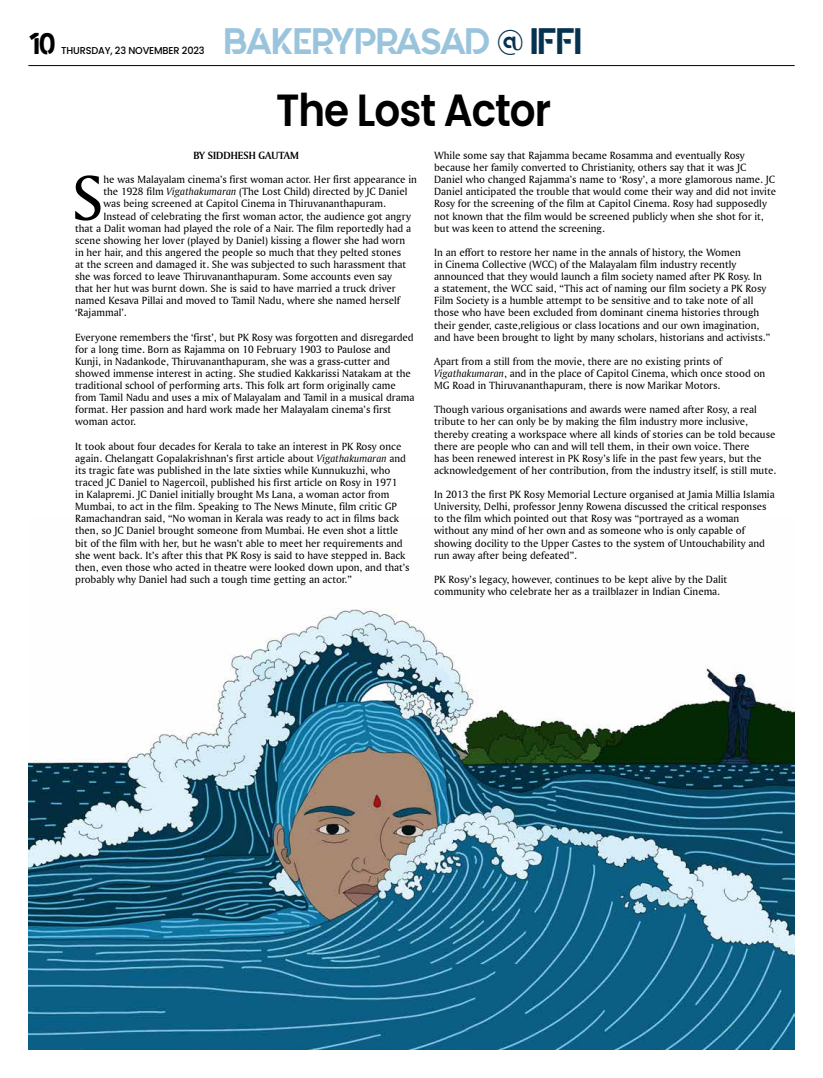
<style>
.page{position:relative;width:823px;height:1078px;background:#fff}
.page>*{position:absolute;margin:0;border:0;box-sizing:border-box;transform-origin:0 0}
.t1{font:66.4px "Amerigo BT Roman A";color:#000}
.t2{font:600 45px "Poppins";letter-spacing:-.025em;color:#000;scale:.9 1}
.t3{font:36.7px "Quantify";letter-spacing:-.01em;color:#9ac4dc;scale:.95 1}
.t4{font:30px "Quantify";color:#000}
.t5{font:11px/12.1px "Amerigo BT Roman A";color:#000}
.t6{font:11px "Amerigo BT Bold A";color:#000}
.t7{font:500 10px "Poppins";letter-spacing:-.015em;color:#000}
.s1{color:#05324f}
.s2{font-family:"Amerigo BT Italic A"}
</style>
<div class="page">
<hr style="left:28px;top:65px;width:766px;height:1px;background:#000">
<img style="left:28px;top:608px;width:766px;height:441px">
<h3 class="t4" style="left:28px;top:27px;width:29px">10</h3>
<p class="t7" style="left:61px;top:45px;width:145px">THURSDAY, 23 NOVEMBER 2023</p>
<h3 class="t3" style="left:224px;top:20px;width:377px">BAKERYPRASAD <span class="s1">@ IFFI</span></h3>
<h2 class="t2" style="left:276px;top:84px;width:307px">The Lost Actor</h2>
<p class="t6" style="left:193px;top:148px;width:107px">BY SIDDHESH GAUTAM</p>
<h1 class="t1" style="left:71px;top:157px;width:34px">S</h1>
<p class="t5" style="left:103px;top:173px;width:315px">he was Malayalam cinema’s first woman actor. Her first appearance in</p>
<p class="t5" style="left:103px;top:185px;width:305px">the 1928 film <span class="s2">Vigathakumaran</span> (The Lost Child) directed by JC Daniel</p>
<p class="t5" style="left:103px;top:197px;width:284px">was being screened at Capitol Cinema in Thiruvananthapuram.</p>
<p class="t5" style="left:103px;top:209px;width:309px">Instead of celebrating the first woman actor, the audience got angry</p>
<p class="t5" style="left:75px;top:222px;width:337px">that a Dalit woman had played the role of a Nair. The film reportedly had a</p>
<p class="t5" style="left:75px;top:234px;width:331px">scene showing her lover (played by Daniel) kissing a flower she had worn</p>
<p class="t5" style="left:75px;top:246px;width:327px">in her hair, and this angered the people so much that they pelted stones</p>
<p class="t5" style="left:75px;top:258px;width:332px">at the screen and damaged it. She was subjected to such harassment that</p>
<p class="t5" style="left:75px;top:270px;width:318px">she was forced to leave Thiruvananthapuram. Some accounts even say</p>
<p class="t5" style="left:75px;top:282px;width:322px">that her hut was burnt down. She is said to have married a truck driver</p>
<p class="t5" style="left:75px;top:294px;width:326px">named Kesava Pillai and moved to Tamil Nadu, where she named herself</p>
<p class="t5" style="left:75px;top:306px;width:53px">‘Rajammal’.</p>
<p class="t5" style="left:75px;top:330px;width:340px">Everyone remembers the ‘first’, but PK Rosy was forgotten and disregarded for a long time. Born as Rajamma on 10 February 1903 to Paulose and Kunji, in Nadankode, Thiruvananthapuram, she was a grass-cutter and showed immense interest in acting. She studied Kakkarissi Natakam at the traditional school of performing arts. This folk art form originally came from Tamil Nadu and uses a mix of Malayalam and Tamil in a musical drama format. Her passion and hard work made her Malayalam cinema’s first woman actor.</p>
<p class="t5" style="left:75px;top:439px;width:336px">It took about four decades for Kerala to take an interest in PK Rosy once again. Chelangatt Gopalakrishnan’s first article about <span class="s2">Vigathakumaran</span> and its tragic fate was published in the late sixties while Kunnukuzhi, who traced JC Daniel to Nagercoil, published his first article on Rosy in 1971<br>in Kalapremi. JC Daniel initially brought Ms Lana, a woman actor from Mumbai, to act in the film. Speaking to The News Minute, film critic GP Ramachandran said, “No woman in Kerala was ready to act in films back then, so JC Daniel brought someone from Mumbai. He even shot a little bit of the film with her, but he wasn’t able to meet her requirements and she went back. It’s after this that PK Rosy is said to have stepped in. Back then, even those who acted in theatre were looked down upon, and that’s probably why Daniel had such a tough time getting an actor.”</p>
<p class="t5" style="left:434px;top:149px;width:343px">While some say that Rajamma became Rosamma and eventually Rosy because her family converted to Christianity, others say that it was JC Daniel who changed Rajamma’s name to ‘Rosy’, a more glamorous name. JC Daniel anticipated the trouble that would come their way and did not invite Rosy for the screening of the film at Capitol Cinema. Rosy had supposedly not known that the film would be screened publicly when she shot for it, but was keen to attend the screening.</p>
<p class="t5" style="left:434px;top:246px;width:337px">In an effort to restore her name in the annals of history, the Women<br>in Cinema Collective (WCC) of the Malayalam film industry recently announced that they would launch a film society named after PK Rosy. In<br>a statement, the WCC said, “This act of naming our film society a PK Rosy Film Society is a humble attempt to be sensitive and to take note of all those who have been excluded from dominant cinema histories through their gender, caste,religious or class locations and our own imagination, and have been brought to light by many scholars, historians and activists.”</p>
<p class="t5" style="left:434px;top:355px;width:332px">Apart from a still from the movie, there are no existing prints of<br><span class="s2">Vigathakumaran</span>, and in the place of Capitol Cinema, which once stood on<br>MG Road in Thiruvananthapuram, there is now Marikar Motors.</p>
<p class="t5" style="left:434px;top:403px;width:343px">Though various organisations and awards were named after Rosy, a real tribute to her can only be by making the film industry more inclusive, thereby creating a workspace where all kinds of stories can be told because there are people who can and will tell them, in their own voice. There<br>has been renewed interest in PK Rosy’s life in the past few years, but the acknowledgement of her contribution, from the industry itself, is still mute.</p>
<p class="t5" style="left:434px;top:488px;width:342px">In 2013 the first PK Rosy Memorial Lecture organised at Jamia Millia Islamia University, Delhi, professor Jenny Rowena discussed the critical responses to the film which pointed out that Rosy was “portrayed as a woman without any mind of her own and as someone who is only capable of showing docility to the Upper Castes to the system of Untouchability and run away after being defeated”.</p>
<p class="t5" style="left:434px;top:572px;width:294px">PK Rosy’s legacy, however, continues to be kept alive by the Dalit community who celebrate her as a trailblazer in Indian Cinema.</p>
</div>
